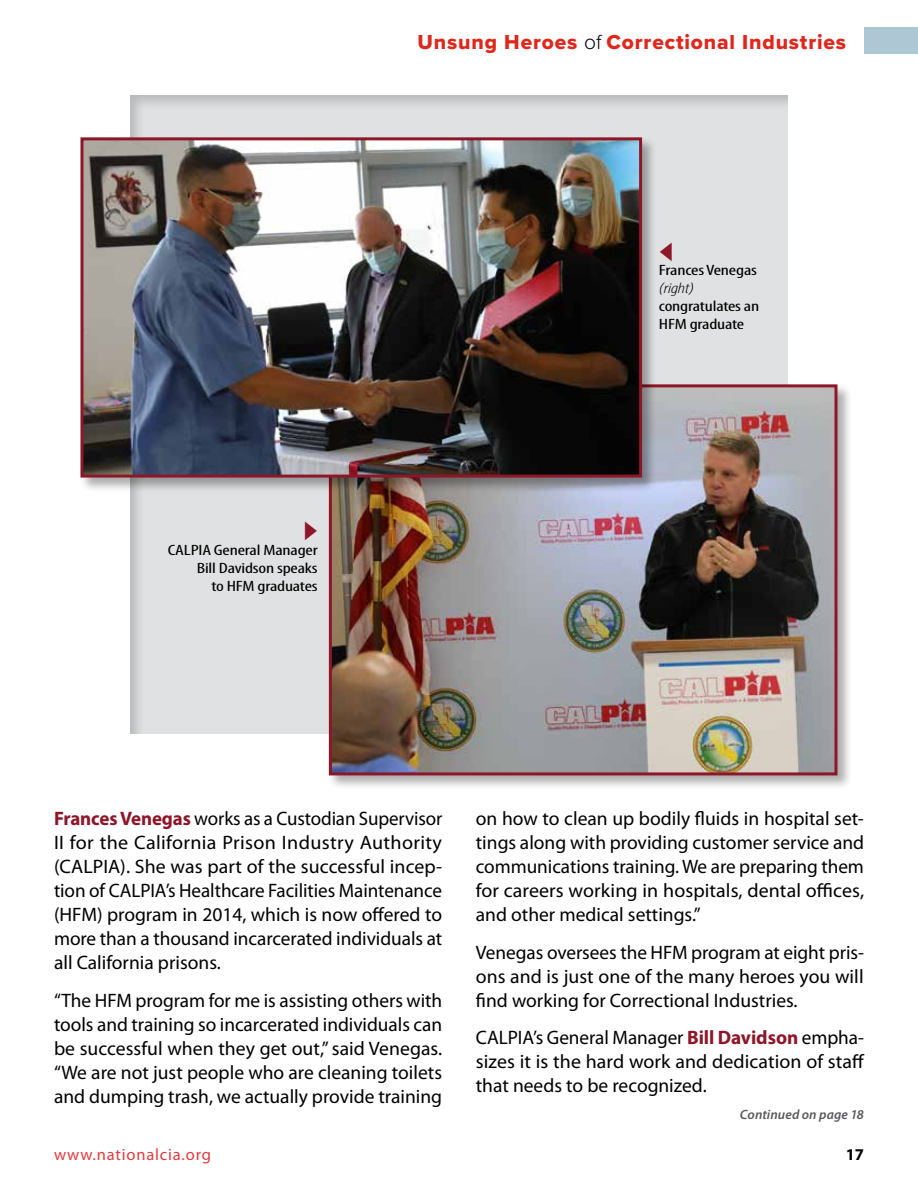
<style>
.page{position:relative;width:918px;height:1188px;background:#fff}
.page>*{position:absolute;margin:0;border:0;box-sizing:border-box;transform-origin:0 0}
.t1{font:21px "Proxima Nova Extrabld";letter-spacing:.04em;color:#df271c}
.t2{font:19.5px/24px "Myriad Pro";color:#000;text-align:justify}
.t3{font:16.5px "Myriad Pro";letter-spacing:.05em;color:#e23b3f}
.t4{font:700 16.5px "Myriad Pro";color:#000}
.t5{font:condensed 15px/18px "Myriad Pro";letter-spacing:-.01em;color:#000;scale:1.35 1}
.t6{font:italic 300 condensed 15px "Myriad Pro";letter-spacing:-.01em;color:#000;scale:1.35 1}
.t7{font:italic 600 13.5px "Myriad Pro";letter-spacing:.01em;color:#58595b}
.s1{font-family:"Proxima Nova";font-weight:300;color:#000}
.s2{font-weight:700;color:#8d1629}
</style>
<div class="page">
<div style="left:130px;top:94px;width:660px;height:642px;background:#000;opacity:.18"></div>
<div style="left:864px;top:27px;width:54px;height:27px;background:#adc7d4"></div>
<div style="left:327px;top:383px;width:525px;height:408px;background:#000;opacity:.32"></div>
<img style="left:333px;top:388px;width:501px;height:383px">
<div style="left:329px;top:384px;width:509px;height:391px;border:3px solid #8d1629"></div>
<div style="left:79px;top:136px;width:578px;height:356px;background:#000;opacity:.32"></div>
<img style="left:84px;top:141px;width:554px;height:333px">
<div style="left:80px;top:137px;width:562px;height:341px;border:3px solid #8d1629"></div>
<svg style="left:305px;top:522px;width:12px;height:18px"></svg>
<svg style="left:660px;top:242px;width:12px;height:19px"></svg>
<p class="t1" style="left:418px;top:27px;width:430px">Unsung Heroes <span class="s1">of</span> Correctional Industries</p>
<p class="t5" style="left:168px;top:541px;width:113px;text-align:right">CALPIA General Manager<br>Bill Davidson speaks<br>to HFM graduates</p>
<p class="t5" style="left:659px;top:261px;width:74px">Frances Venegas</p>
<p class="t6" style="left:659px;top:280px;width:28px">(right)</p>
<p class="t5" style="left:659px;top:297px;width:76px">congratulates an<br>HFM graduate</p>
<p class="t2" style="left:54px;top:806px;width:390px"><span class="s2">Frances Venegas</span> works as a Custodian Supervisor II for the California Prison Industry Authority (CALPIA). She was part of the successful incep&shy;tion of CALPIA’s Healthcare Facilities Maintenance (HFM) program in 2014, which is now offered to more than a thousand incarcerated individuals at all California prisons.</p>
<p class="t2" style="left:54px;top:988px;width:390px">“The HFM program for me is assisting others with tools and training so incarcerated individuals can be successful when they get out,” said Venegas. “We are not just people who are cleaning toilets and dumping trash, we actually provide training</p>
<p class="t2" style="left:476px;top:806px;width:390px">on how to clean up bodily fluids in hospital set&shy;tings along with providing customer service and communications training. We are preparing them for careers working in hospitals, dental offices, and other medical settings.”</p>
<p class="t2" style="left:476px;top:940px;width:390px">Venegas oversees the HFM program at eight pris&shy;ons and is just one of the many heroes you will find working for Correctional Industries.</p>
<p class="t2" style="left:476px;top:1025px;width:390px">CALPIA’s General Manager <span class="s2">Bill Davidson</span> empha&shy;sizes it is the hard work and dedication of staff that needs to be recognized.</p>
<p class="t7" style="left:740px;top:1106px;width:125px">Continued on page 18</p>
<p class="t3" style="left:54px;top:1144px;width:159px">www.nationalcia.org</p>
<p class="t4" style="left:846px;top:1144px;width:20px">17</p>
</div>
